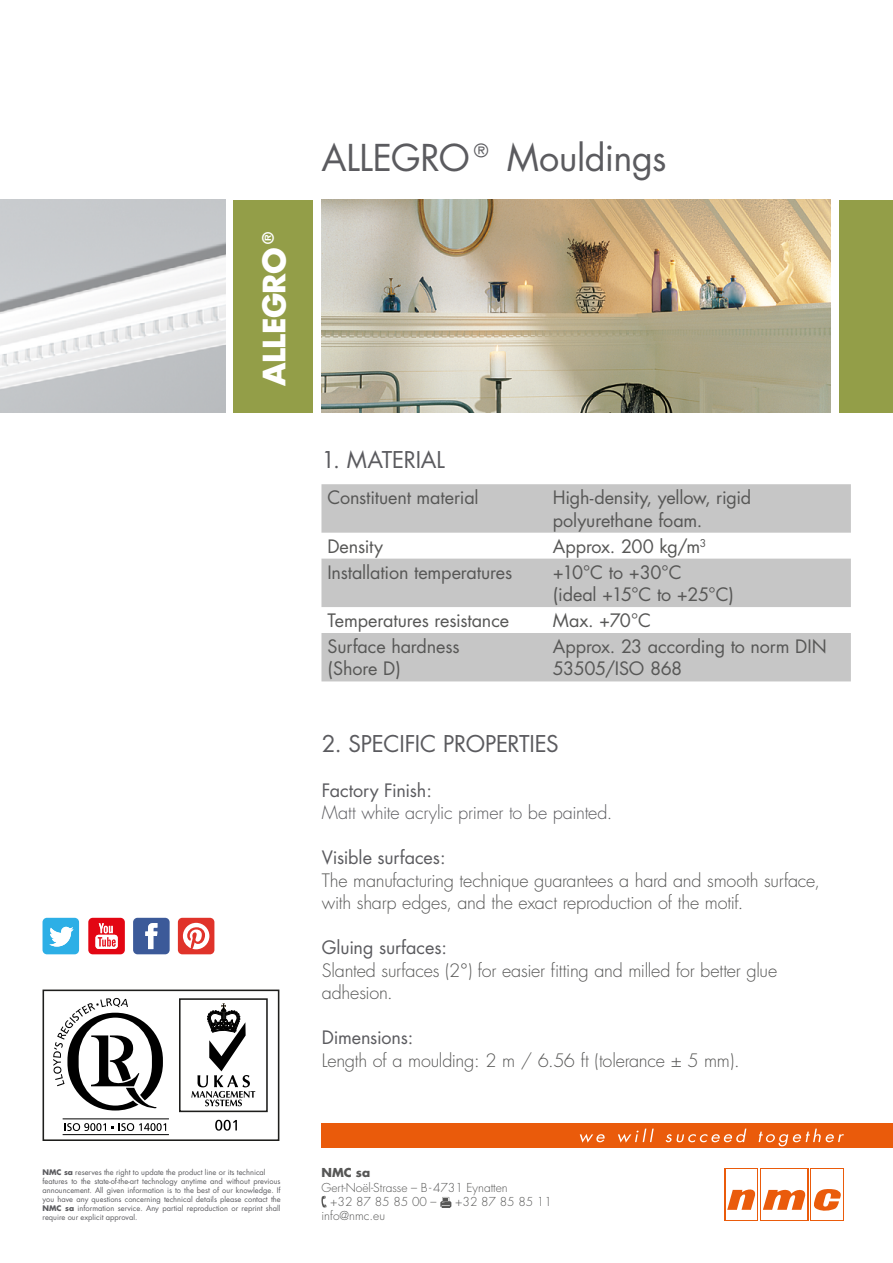
<style>
.page{position:relative;width:893px;height:1263px;background:#fff}
.page>*{position:absolute;margin:0;border:0;box-sizing:border-box;transform-origin:0 0}
.t1{font:36px "Futura CE";letter-spacing:-.01em;color:#5b5b5f}
.t2{font:700 30px "Futura CE";letter-spacing:-.02em;color:#fff}
.t3{font:22.5px "Futura CE";letter-spacing:-.015em;color:#5b5b5f}
.t4{font:18px/22.5px "Futura CE";letter-spacing:-.01em;color:#575756}
.t5{font:300 18px/22.5px "Futura CE";letter-spacing:-.015em;color:#575756}
.t6{font:18px "Futura CE";letter-spacing:-.01em;color:#5b5b5f}
.t7{font:300 18px "Futura CE";letter-spacing:-.01em;color:#5b5b5f}
.t8{font:300 12px/14.4px "Futura CE";color:#575756}
.t9{font:700 12px "Futura CE";color:#575756}
.t10{font:7.5px/9px "Futura CE";color:#5b5b5f}
.s1{font-weight:700}
</style>
<div class="page">
<div style="left:321px;top:1123px;width:572px;height:25px;background:#ea5b0b"></div>
<svg style="left:725px;top:1168px;width:33px;height:52px"></svg>
<svg style="left:760px;top:1168px;width:48px;height:52px"></svg>
<svg style="left:810px;top:1168px;width:34px;height:52px"></svg>
<div style="left:726px;top:1169px;width:31px;height:50px;background:#fff"></div>
<div style="left:761px;top:1169px;width:46px;height:50px;background:#fff"></div>
<div style="left:811px;top:1169px;width:32px;height:50px;background:#fff"></div>
<svg style="left:727px;top:1189px;width:29px;height:21px"></svg>
<svg style="left:763px;top:1189px;width:43px;height:21px"></svg>
<svg style="left:814px;top:1189px;width:27px;height:22px"></svg>
<svg style="left:580px;top:1134px;width:25px;height:8px"></svg>
<svg style="left:618px;top:1128px;width:36px;height:14px"></svg>
<svg style="left:666px;top:1128px;width:80px;height:14px"></svg>
<svg style="left:759px;top:1128px;width:85px;height:18px"></svg>
<svg style="left:321px;top:1196px;width:5px;height:11px"></svg>
<svg style="left:440px;top:1197px;width:11px;height:10px"></svg>
<svg style="left:43px;top:918px;width:36px;height:36px"></svg>
<svg style="left:133px;top:918px;width:37px;height:36px"></svg>
<svg style="left:88px;top:918px;width:37px;height:36px"></svg>
<div style="left:178px;top:918px;width:36px;height:36px;background:#e0332a;border-radius:4px"></div>
<svg style="left:183px;top:923px;width:26px;height:26px"></svg>
<div style="left:234px;top:200px;width:79px;height:212px;background:#939e48"></div>
<img style="left:0;top:200px;width:225px;height:212px">
<div style="left:839px;top:200px;width:54px;height:212px;background:#939e48"></div>
<svg style="left:321px;top:484px;width:530px;height:197px;fill:#c6c6c6"></svg>
<svg style="left:43px;top:989px;width:236px;height:152px"></svg>
<img style="left:322px;top:200px;width:509px;height:212px">
<h2 class="t2" style="left:252px;top:386px;width:161px;rotate:-90deg">ALLEGRO®</h2>
<h1 class="t1" style="left:321px;top:135px;width:347px">ALLEGRO® Mouldings</h1>
<h3 class="t3" style="left:321px;top:445px;width:125px">1. MATERIAL</h3>
<h3 class="t4" style="left:327px;top:486px;width:153px">Constituent material</h3>
<h3 class="t4" style="left:553px;top:486px;width:200px">High-density, yellow, rigid polyurethane foam.</h3>
<h3 class="t4" style="left:327px;top:535px;width:57px">Density</h3>
<h3 class="t4" style="left:553px;top:535px;width:155px">Approx. 200 kg/m<sup>3</sup></h3>
<h3 class="t4" style="left:327px;top:561px;width:186px">Installation temperatures</h3>
<h3 class="t4" style="left:553px;top:561px;width:183px">+10°C to +30°C<br>(ideal +15°C to +25°C)</h3>
<h3 class="t4" style="left:327px;top:609px;width:183px">Temperatures resistance</h3>
<h3 class="t4" style="left:553px;top:609px;width:100px">Max. +70°C</h3>
<h3 class="t4" style="left:327px;top:635px;width:134px">Surface hardness (Shore D)</h3>
<h3 class="t4" style="left:553px;top:635px;width:275px">Approx. 23 according to norm DIN<br>53505/ISO 868</h3>
<h3 class="t3" style="left:322px;top:729px;width:238px">2. SPECIFIC PROPERTIES</h3>
<h3 class="t6" style="left:322px;top:779px;width:112px">Factory Finish:</h3>
<h3 class="t7" style="left:322px;top:801px;width:292px">Matt white acrylic primer to be painted.</h3>
<h3 class="t6" style="left:322px;top:846px;width:125px">Visible surfaces:</h3>
<h3 class="t5" style="left:322px;top:869px;width:500px">The manufacturing technique guarantees a hard and smooth surface, with sharp edges, and the exact reproduction of the motif.</h3>
<h3 class="t6" style="left:322px;top:936px;width:127px">Gluing surfaces:</h3>
<h3 class="t5" style="left:322px;top:959px;width:457px">Slanted surfaces (2°) for easier fitting and milled for better glue adhesion.</h3>
<h3 class="t6" style="left:322px;top:1026px;width:93px">Dimensions:</h3>
<h3 class="t5" style="left:322px;top:1049px;width:419px">Length of a moulding: 2 m / 6.56 ft (tolerance ± 5 mm).</h3>
<p class="t10" style="left:43px;top:1168px;width:240px"><span class="s1">NMC sa</span> reserves the right to update the product line or its technical features to the state-of-the-art technology anytime and without previous announcement. All given information is to the best of our knowledge. If you have any questions concerning technical details please contact the <span class="s1">NMC sa</span> information service. Any partial reproduction or reprint shall require our explicit approval.</p>
<h3 class="t9" style="left:321px;top:1164px;width:50px">NMC sa</h3>
<h3 class="t8" style="left:330px;top:1180px;width:179px;text-indent:-9px">Gert-Noël-Strasse – B-4731 Eynatten +32 87 85 85 00 –</h3>
<h3 class="t8" style="left:455px;top:1194px;width:98px">+32 87 85 85 11</h3>
<h3 class="t8" style="left:321px;top:1209px;width:65px">info@nmc.eu</h3>
</div>
